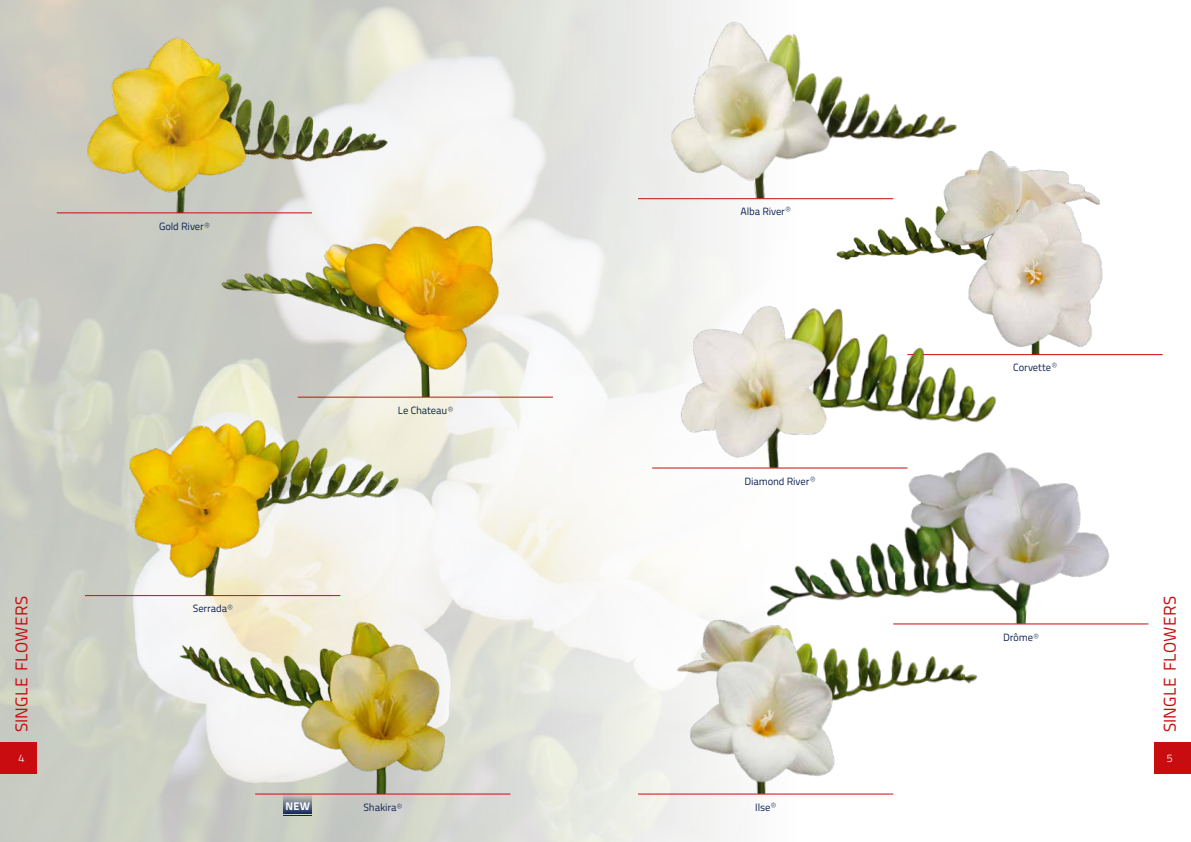
<style>
.page{position:relative;width:1191px;height:842px;background:#fff}
.page>*{position:absolute;margin:0;border:0;box-sizing:border-box;transform-origin:0 0}
.t1{font:17px "Titillium Text 22 L";letter-spacing:.015em;color:#c90c0f}
.t2{font:11px "Titillium Text 14 L 999 wt";color:#fff}
.t3{font:300 11px "Titillium Text 22 L";color:#fff}
.t4{font:10.5px "Titillium Text 14 L 400 wt";letter-spacing:-.015em;color:#0f2356}
.s1{font-size:9px}
</style>
<div class="page">
<img style="left:0;top:0;width:1191px;height:842px">
<img style="left:78px;top:30px;width:317px;height:183px">
<img style="left:665px;top:15px;width:305px;height:183px">
<img style="left:212px;top:214px;width:297px;height:183px">
<img style="left:813px;top:142px;width:312px;height:212px">
<img style="left:117px;top:411px;width:294px;height:184px">
<img style="left:658px;top:609px;width:337px;height:185px">
<img style="left:166px;top:609px;width:291px;height:185px">
<img style="left:751px;top:439px;width:375px;height:185px">
<div style="left:1154px;top:743px;width:37px;height:31px;background:#c90c0f"></div>
<div style="left:0;top:743px;width:37px;height:31px;background:#c90c0f"></div>
<hr style="left:57px;top:213px;width:255px;height:1px;background:#c90c0f">
<hr style="left:85px;top:595px;width:255px;height:1px;background:#c90c0f">
<hr style="left:298px;top:397px;width:255px;height:1px;background:#c90c0f">
<hr style="left:638px;top:198px;width:255px;height:1px;background:#c90c0f">
<svg style="left:283px;top:815px;width:29px;height:1px"></svg>
<div style="left:283px;top:794px;width:29px;height:20px;background:linear-gradient(to bottom,#c8cdc1,#203360)"></div>
<hr style="left:893px;top:624px;width:255px;height:1px;background:#c90c0f">
<hr style="left:907px;top:354px;width:255px;height:1px;background:#c90c0f">
<img style="left:669px;top:294px;width:341px;height:174px">
<hr style="left:652px;top:468px;width:255px;height:1px;background:#c90c0f">
<hr style="left:638px;top:794px;width:255px;height:1px;background:#c90c0f">
<hr style="left:255px;top:794px;width:255px;height:1px;background:#c90c0f">
<p class="t4" style="left:159px;top:220px;width:52px">Gold River<span class="s1">®</span></p>
<p class="t4" style="left:398px;top:404px;width:56px">Le Chateau<span class="s1">®</span></p>
<p class="t4" style="left:740px;top:205px;width:52px">Alba River<sup>®</sup></p>
<p class="t4" style="left:744px;top:475px;width:72px">Diamond River<sup>®</sup></p>
<p class="t4" style="left:1013px;top:361px;width:45px">Corvette<sup>®</sup></p>
<h1 class="t1" style="left:9px;top:732px;width:138px;rotate:-90deg">SINGLE FLOWERS</h1>
<h1 class="t1" style="left:1157px;top:732px;width:138px;rotate:-90deg">SINGLE FLOWERS</h1>
<p class="t4" style="left:193px;top:602px;width:41px">Serrada<span class="s1">®</span></p>
<p class="t4" style="left:1003px;top:631px;width:37px">Drôme<span class="s1">®</span></p>
<p class="t3" style="left:18px;top:751px;width:7px">4</p>
<p class="t3" style="left:1166px;top:751px;width:7px">5</p>
<p class="t2" style="left:285px;top:799px;width:26px">NEW</p>
<p class="t4" style="left:363px;top:801px;width:40px">Shakira<span class="s1">®</span></p>
<p class="t4" style="left:755px;top:801px;width:22px">Ilse<sup>®</sup></p>
</div>
